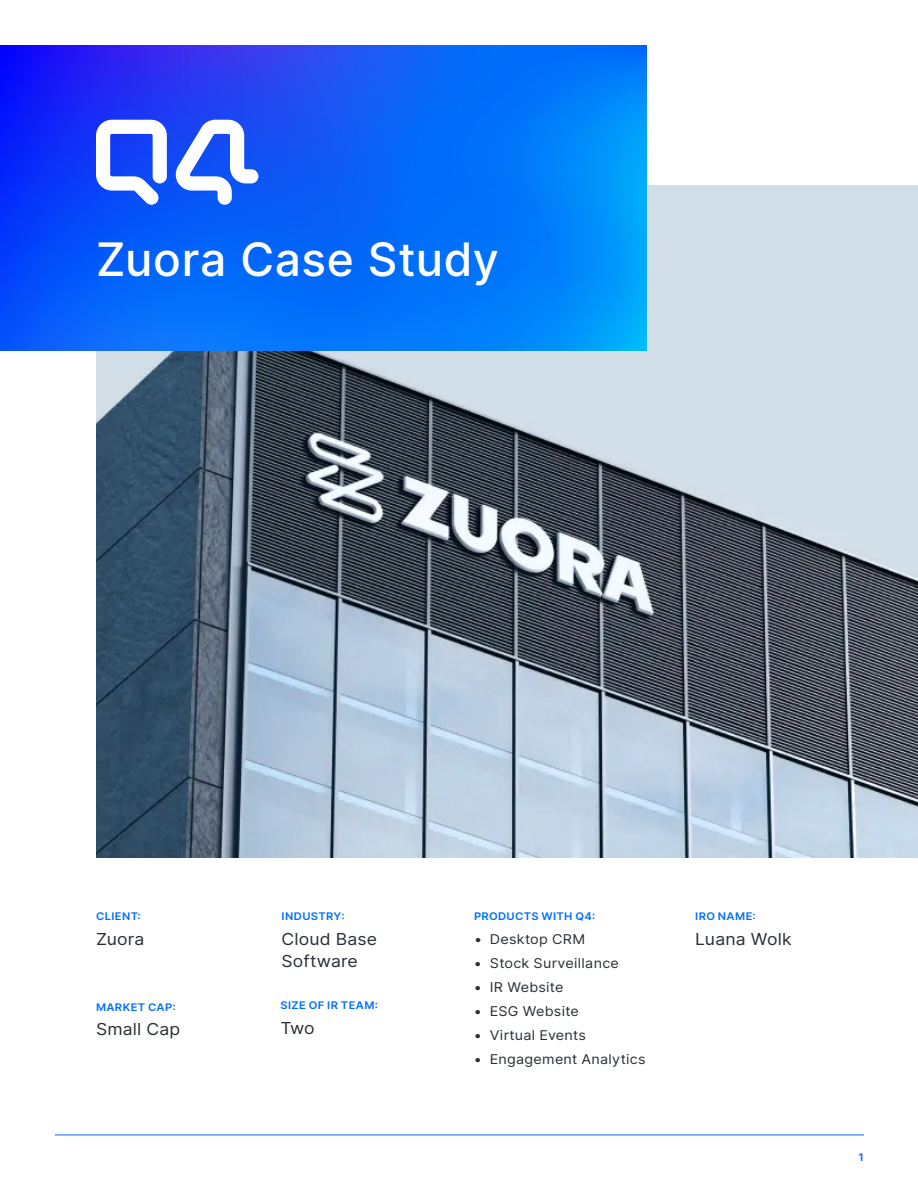
<style>
.page{position:relative;width:918px;height:1188px;background:#fff}
.page>*{position:absolute;margin:0;border:0;box-sizing:border-box;transform-origin:0 0}
.t1{font:500 46.05px "Inter";letter-spacing:.015em;color:#fff}
.t2{font:16.5px/21.6px "Inter";letter-spacing:.01em;color:#2a2f35;scale:1.07 1}
.t3{font:13.5px/23.9px "Inter";letter-spacing:.02em;color:#2a2f35;text-align:justify;scale:1.07 1}
.t4{font:600 10.5px "Inter";letter-spacing:.035em;color:#006efa;scale:1.07 1}
</style>
<div class="page">
<img style="left:96px;top:186px;width:822px;height:672px">
<img style="left:0;top:45px;width:646px;height:306px">
<svg style="left:96px;top:120px;width:71px;height:85px"></svg>
<svg style="left:175px;top:120px;width:83px;height:85px"></svg>
<hr style="left:55px;top:1135px;width:809px;height:1px;background:#006efa">
<h1 class="t1" style="left:96px;top:226px;width:405px">Zuora Case Study</h1>
<p class="t4" style="left:96px;top:909px;width:43px">CLIENT:</p>
<p class="t2" style="left:96px;top:928px;width:47px">Zuora</p>
<p class="t4" style="left:96px;top:999px;width:76px">MARKET CAP:</p>
<p class="t2" style="left:96px;top:1018px;width:80px">Small Cap</p>
<p class="t4" style="left:282px;top:909px;width:60px">INDUSTRY:</p>
<p class="t2" style="left:282px;top:928px;width:91px">Cloud Base<br>Software</p>
<p class="t4" style="left:280px;top:998px;width:93px">SIZE OF IR TEAM:</p>
<p class="t2" style="left:280px;top:1017px;width:34px">Two</p>
<p class="t4" style="left:474px;top:909px;width:115px">PRODUCTS WITH Q4:</p>
<p class="t3" style="left:474px;top:927px;width:9px">• • • • • •</p>
<p class="t3" style="left:490px;top:927px;width:147px;text-align:left">Desktop CRM<br>Stock Surveillance<br>IR Website<br>ESG Website<br>Virtual Events<br>Engagement Analytics</p>
<p class="t4" style="left:695px;top:909px;width:58px">IRO NAME:</p>
<p class="t2" style="left:695px;top:928px;width:92px">Luana Wolk</p>
<p class="t4" style="left:859px;top:1149px;width:7px">1</p>
</div>
